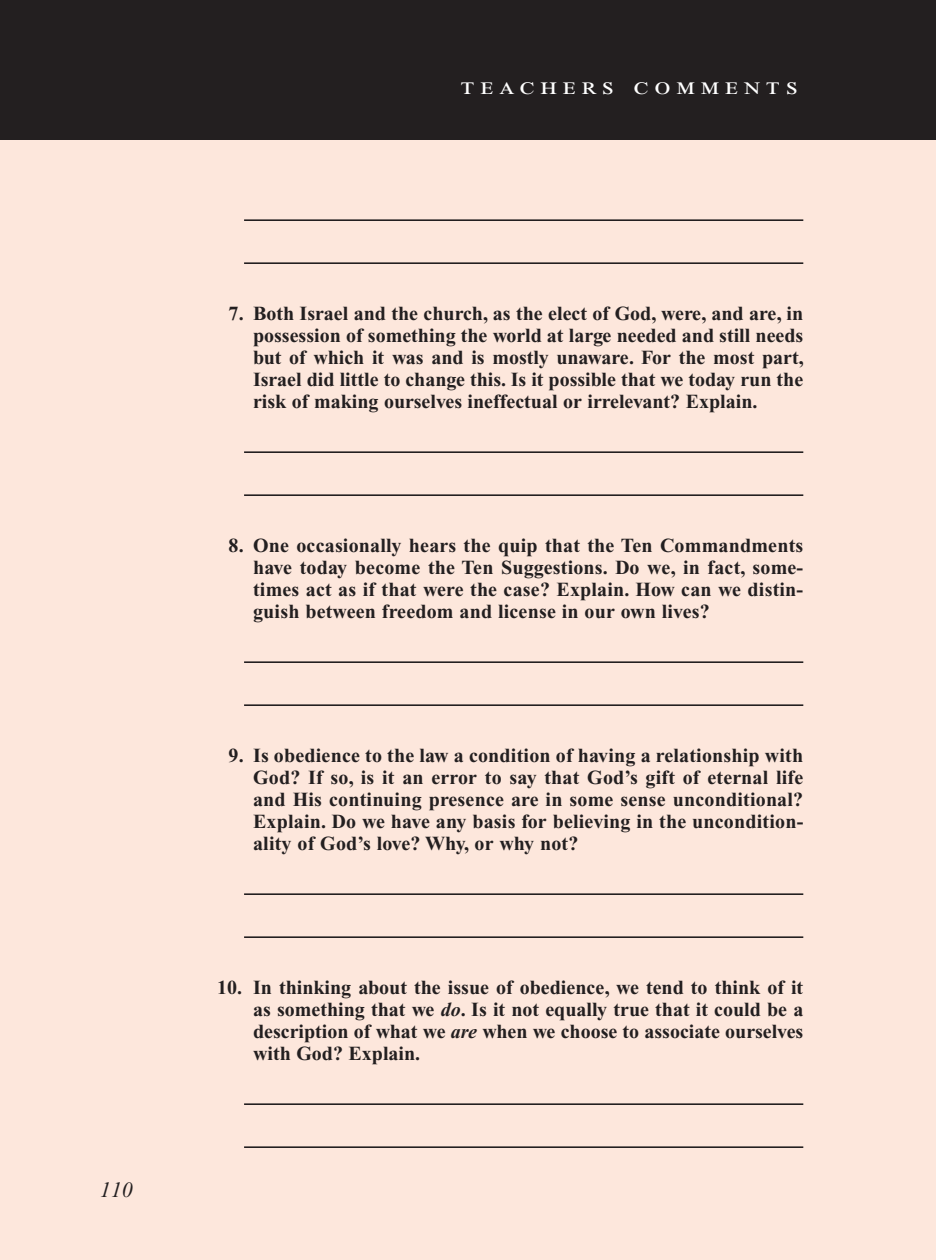
<style>
.page{position:relative;width:936px;height:1260px;background:#fff}
.page>*{position:absolute;margin:0;border:0;box-sizing:border-box;transform-origin:0 0}
.Teachers_Comments_He{font:24px "Times New Roman PS Std";letter-spacing:.2em;color:#fff;scale:1.2 1}
.PageNumbers{font:italic 22px "Times New Roman PS Std";color:#231f20}
.LifeApplication{font:700 20px/22px "Times New Roman PS Std";color:#231f20;text-align:justify}
.s1{font-style:italic}
</style>
<div class="page">
<div style="left:0;top:134px;width:936px;height:1126px;background:#fde7dc"></div>
<hr style="left:244px;top:219px;width:559px;height:2px;background:#231f20">
<hr style="left:244px;top:262px;width:559px;height:2px;background:#231f20">
<hr style="left:244px;top:451px;width:559px;height:2px;background:#231f20">
<hr style="left:244px;top:494px;width:559px;height:2px;background:#231f20">
<hr style="left:244px;top:661px;width:559px;height:2px;background:#231f20">
<hr style="left:244px;top:704px;width:559px;height:2px;background:#231f20">
<hr style="left:244px;top:893px;width:559px;height:2px;background:#231f20">
<hr style="left:244px;top:936px;width:559px;height:2px;background:#231f20">
<hr style="left:244px;top:1103px;width:559px;height:2px;background:#231f20">
<hr style="left:244px;top:1146px;width:559px;height:2px;background:#231f20">
<div style="left:0;top:0;width:936px;height:140px;background:#231f20"></div>
<p class="Teachers_Comments_He" style="left:461px;top:73px;width:283px">teachers comments</p>
<p class="PageNumbers" style="left:120px;top:1176px;width:23px">10</p>
<p class="PageNumbers" style="left:100px;top:1178px;width:34px">110</p>
<p class="LifeApplication" style="left:253px;top:303px;width:552px;text-indent:-25px">7. Both Israel and the church, as the elect of God, were, and are, in possession of something the world at large needed and still needs but of which it was and is mostly unaware. For the most part, Israel did little to change this. Is it possible that we today run the risk of making ourselves ineffectual or irrelevant? Explain.</p>
<p class="LifeApplication" style="left:253px;top:535px;width:552px;text-indent:-25px">8. One occasionally hears the quip that the Ten Commandments have today become the Ten Suggestions. Do we, in fact, some&shy;times act as if that were the case? Explain. How can we distin&shy;guish between freedom and license in our own lives?</p>
<p class="LifeApplication" style="left:253px;top:745px;width:552px;text-indent:-25px">9. Is obedience to the law a condition of having a relationship with God? If so, is it an error to say that God’s gift of eternal life and His continuing presence are in some sense unconditional?<br>Explain. Do we have any basis for believing in the uncondition&shy;ality of God’s love? Why, or why not?</p>
<p class="LifeApplication" style="left:253px;top:977px;width:552px;text-indent:-36px">10. In thinking about the issue of obedience, we tend to think of it as something that we <span class="s1">do</span>. Is it not equally true that it could be a description of what we <span class="s1">are</span> when we choose to associate ourselves with God? Explain.</p>
</div>
